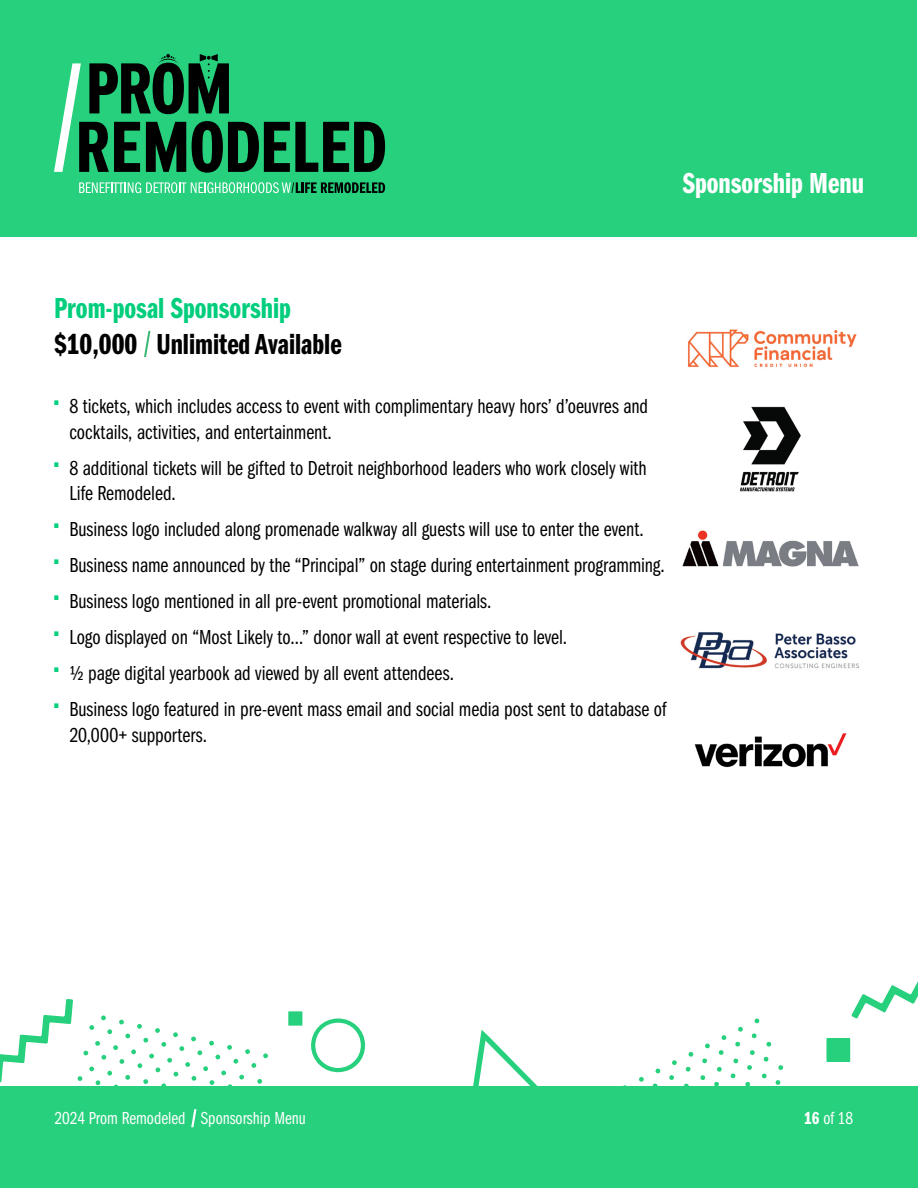
<style>
.page{position:relative;width:918px;height:1188px;background:#fff}
.page>*{position:absolute;margin:0;border:0;box-sizing:border-box;transform-origin:0 0}
.t1{font:30px/36px "Franklin Gothic LT Pro Dm Cm";color:#000}
.t2{font:30px "Franklin Gothic LT Pro Dm Cm";color:#fff}
.t3{font:21px/25.5px "Franklin Gothic LT Pro Bk Cm";color:#000}
.t4{font:18px "Franklin Gothic LT Pro Bk Cm";color:#fff}
.s1{color:#00ce7c}
.s2{font-family:"Franklin Gothic LT Pro Dm Cm";font-size:30px;color:#00cf7d}
.s3{font-family:"Franklin Gothic LT Pro Dm Cm"}
</style>
<div class="page">
<div style="left:0;top:1087px;width:918px;height:101px;background:#26d07c"></div>
<svg style="left:311px;top:1018px;width:54px;height:55px"></svg>
<svg style="left:468px;top:1030px;width:76px;height:57px"></svg>
<svg style="left:288px;top:1011px;width:14px;height:15px"></svg>
<svg style="left:603px;top:981px;width:315px;height:106px"></svg>
<svg style="left:144px;top:331px;width:6px;height:26px"></svg>
<svg style="left:0;top:999px;width:268px;height:129px"></svg>
<div style="left:1px;top:0;width:916px;height:237px;background:#26d07c"></div>
<svg style="left:79px;top:182px;width:306px;height:11px"></svg>
<svg style="left:54px;top:54px;width:331px;height:119px"></svg>
<img style="left:739px;top:406px;width:62px;height:86px">
<img style="left:682px;top:530px;width:177px;height:37px">
<img style="left:680px;top:632px;width:179px;height:136px">
<img style="left:688px;top:329px;width:169px;height:39px">
<p class="t2" style="left:683px;top:167px;width:183px">Sponsorship Menu</p>
<p class="t1" style="left:54px;top:290px;width:289px"><span class="s1">Prom-posal Sponsorship </span>$10,000 Unlimited Available</p>
<p class="t3" style="left:69px;top:394px;width:580px;text-indent:-15px"><span class="s2">•</span> 8 tickets, which includes access to event with complimentary heavy hors’ d’oeuvres and cocktails, activities, and entertainment.</p>
<p class="t3" style="left:69px;top:456px;width:579px;text-indent:-15px"><span class="s2">•</span> 8 additional tickets will be gifted to Detroit neighborhood leaders who work closely with<br>Life Remodeled.</p>
<p class="t3" style="left:54px;top:517px;width:591px"><span class="s2">•</span> Business logo included along promenade walkway all guests will use to enter the event.</p>
<p class="t3" style="left:54px;top:553px;width:612px"><span class="s2">•</span> Business name announced by the “Principal” on stage during entertainment programming.</p>
<p class="t3" style="left:54px;top:589px;width:439px"><span class="s2">•</span> Business logo mentioned in all pre-event promotional materials.</p>
<p class="t3" style="left:54px;top:625px;width:514px"><span class="s2">•</span> Logo displayed on “Most Likely to…” donor wall at event respective to level.</p>
<p class="t3" style="left:54px;top:661px;width:401px"><span class="s2">•</span> ½ page digital yearbook ad viewed by all event attendees.</p>
<p class="t3" style="left:69px;top:697px;width:598px;text-indent:-15px"><span class="s2">•</span> Business logo featured in pre-event mass email and social media post sent to database of<br>20,000+ supporters.</p>
<p class="t4" style="left:54px;top:1109px;width:253px">2024 Prom Remodeled Sponsorship Menu</p>
<p class="t4" style="left:804px;top:1108px;width:51px"><span class="s3">16</span> of 18</p>
</div>
